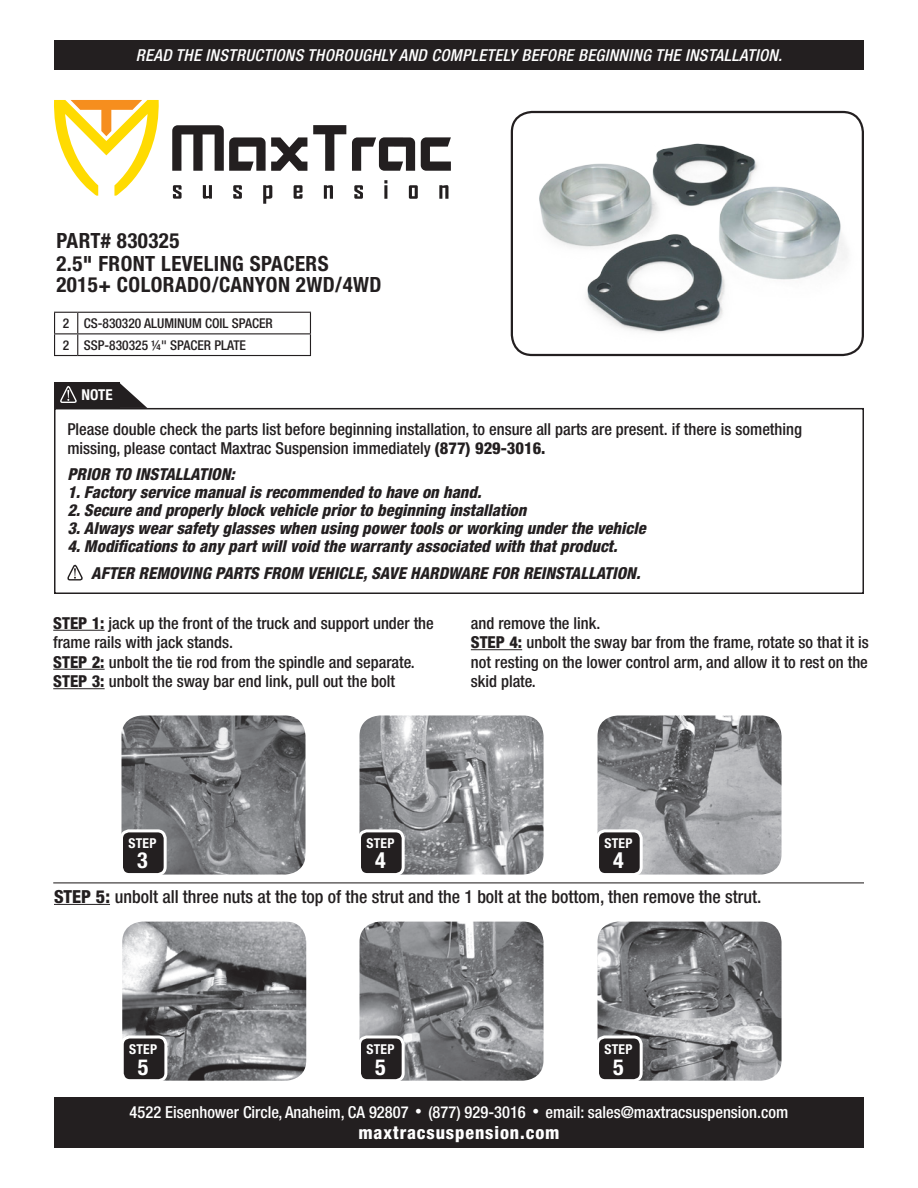
<style>
.page{position:relative;width:918px;height:1188px;background:#fff}
.page>*{position:absolute;margin:0;border:0;box-sizing:border-box;transform-origin:0 0}
.t1{font:700 condensed 22.2px "Helvetica Neue LT Std";color:#fff}
.t2{font:700 condensed 21px/22.5px "Helvetica Neue LT Std";letter-spacing:.02em;color:#231f20}
.t3{font:500 condensed 18px "Helvetica Neue LT Std";color:#231f20}
.t4{font:800 condensed 18px "Helvetica Neue LT Std";letter-spacing:.05em;color:#fff}
.t5{font:500 condensed 16.5px/19.5px "Helvetica Neue LT Std";color:#231f20}
.t6{font:italic 800 condensed 16.5px "Helvetica Neue LT Std";color:#231f20}
.t7{font:500 condensed 16.5px "Helvetica Neue LT Std";color:#fff}
.t8{font:italic 500 condensed 16.5px "Helvetica Neue LT Std";letter-spacing:.02em;color:#fff}
.t9{font:700 condensed 15px "Helvetica Neue LT Std";color:#fff}
.t10{font:700 condensed 13.65px "Helvetica Neue LT Std";letter-spacing:.02em;color:#fff}
.t11{font:500 condensed 13.5px "Helvetica Neue LT Std";color:#231f20}
.s1{font-weight:800}
.s2{font-size:13.5px}
</style>
<div class="page">
<svg style="left:313px;top:125px;width:33px;height:46px"></svg>
<svg style="left:421px;top:137px;width:30px;height:34px"></svg>
<svg style="left:352px;top:137px;width:63px;height:34px"></svg>
<svg style="left:172px;top:125px;width:135px;height:46px"></svg>
<svg style="left:173px;top:185px;width:9px;height:14px"></svg>
<svg style="left:233px;top:185px;width:9px;height:14px"></svg>
<svg style="left:354px;top:185px;width:9px;height:14px"></svg>
<svg style="left:409px;top:185px;width:9px;height:14px"></svg>
<hr style="left:384px;top:185px;width:3px;height:14px;background:#231f20">
<svg style="left:384px;top:180px;width:3px;height:4px"></svg>
<svg style="left:324px;top:185px;width:9px;height:14px"></svg>
<svg style="left:439px;top:185px;width:10px;height:14px"></svg>
<svg style="left:202px;top:185px;width:10px;height:14px"></svg>
<svg style="left:263px;top:185px;width:10px;height:19px"></svg>
<svg style="left:294px;top:185px;width:9px;height:14px"></svg>
<svg style="left:54px;top:100px;width:105px;height:96px"></svg>
<img style="left:512px;top:112px;width:351px;height:243px">
<div style="left:511px;top:111px;width:353px;height:245px;border:2px solid #231f20;border-radius:20px"></div>
<hr style="left:78px;top:312px;width:233px;height:1px;background:#231f20">
<hr style="left:78px;top:333px;width:233px;height:1px;background:#231f20">
<svg style="left:310px;top:313px;width:1px;height:42px"></svg>
<svg style="left:54px;top:312px;width:24px;height:44px"></svg>
<hr style="left:78px;top:355px;width:233px;height:1px;background:#231f20">
<svg style="left:67px;top:564px;width:16px;height:17px"></svg>
<div style="left:54px;top:408px;width:810px;height:186px;border:2px solid #231f20"></div>
<svg style="left:54px;top:383px;width:93px;height:25px"></svg>
<hr style="left:53px;top:630px;width:52px;height:1px;background:#231f20">
<hr style="left:53px;top:669px;width:52px;height:1px;background:#231f20">
<hr style="left:53px;top:688px;width:52px;height:1px;background:#231f20">
<hr style="left:471px;top:649px;width:51px;height:1px;background:#231f20">
<hr style="left:54px;top:904px;width:56px;height:1px;background:#231f20">
<div style="left:54px;top:40px;width:810px;height:30px;background:#231f20"></div>
<img style="left:122px;top:716px;width:184px;height:159px">
<img style="left:360px;top:922px;width:184px;height:159px">
<div style="left:360px;top:1037px;width:43px;height:44px;background:#231f20;border-radius:8px"></div>
<div style="left:358px;top:1036px;width:47px;height:46px;border:3px solid #fff;border-radius:8px"></div>
<img style="left:360px;top:716px;width:184px;height:159px">
<div style="left:360px;top:831px;width:43px;height:44px;background:#231f20;border-radius:8px"></div>
<div style="left:358px;top:829px;width:47px;height:47px;border:3px solid #fff;border-radius:8px"></div>
<div style="left:122px;top:831px;width:43px;height:44px;background:#231f20;border-radius:8px"></div>
<div style="left:120px;top:829px;width:47px;height:47px;border:3px solid #fff;border-radius:8px"></div>
<img style="left:598px;top:922px;width:184px;height:159px">
<div style="left:598px;top:1037px;width:43px;height:44px;background:#231f20;border-radius:8px"></div>
<div style="left:596px;top:1036px;width:47px;height:46px;border:3px solid #fff;border-radius:8px"></div>
<img style="left:598px;top:716px;width:184px;height:159px">
<div style="left:598px;top:831px;width:43px;height:44px;background:#231f20;border-radius:8px"></div>
<div style="left:596px;top:829px;width:47px;height:47px;border:3px solid #fff;border-radius:8px"></div>
<img style="left:122px;top:922px;width:184px;height:159px">
<div style="left:122px;top:1037px;width:44px;height:44px;background:#231f20;border-radius:8px"></div>
<div style="left:121px;top:1036px;width:46px;height:46px;border:3px solid #fff;border-radius:8px"></div>
<hr style="left:53px;top:882px;width:811px;height:1px;background:#231f20">
<div style="left:54px;top:1097px;width:810px;height:51px;background:#231f20"></div>
<p class="t8" style="left:136px;top:46px;width:648px">READ THE INSTRUCTIONS THOROUGHLY AND COMPLETELY BEFORE BEGINNING THE INSTALLATION.</p>
<p class="t2" style="left:56px;top:230px;width:274px">PART# 830325<br>2.5" FRONT LEVELING SPACERS</p>
<p class="t2" style="left:56px;top:273px;width:327px">2015+ COLORADO/CANYON 2WD/4WD</p>
<p class="t11" style="left:63px;top:315px;width:8px">2</p>
<p class="t11" style="left:84px;top:315px;width:191px">CS-830320 ALUMINUM COIL SPACER</p>
<p class="t11" style="left:63px;top:337px;width:8px">2</p>
<p class="t11" style="left:84px;top:337px;width:164px">SSP-830325 ¼" SPACER PLATE</p>
<p class="t9" style="left:82px;top:386px;width:33px">NOTE</p>
<p class="t5" style="left:67px;top:419px;width:736px">Please double check the parts list before beginning installation, to ensure all parts are present. if there is something missing, please contact Maxtrac Suspension immediately <span class="s1">(877) 929-3016.</span></p>
<p class="t6" style="left:67px;top:464px;width:169px">PRIOR TO INSTALLATION:</p>
<p class="t6" style="left:67px;top:482px;width:415px">1. Factory service manual is recommended to have on hand.</p>
<p class="t6" style="left:67px;top:500px;width:461px">2. Secure and properly block vehicle prior to beginning installation</p>
<p class="t6" style="left:67px;top:518px;width:580px">3. Always wear safety glasses when using power tools or working under the vehicle</p>
<p class="t6" style="left:67px;top:536px;width:552px">4. Modifications to any part will void the warranty associated with that product.</p>
<p class="t6" style="left:91px;top:563px;width:551px">AFTER REMOVING PARTS FROM VEHICLE, SAVE HARDWARE FOR REINSTALLATION.</p>
<p class="t5" style="left:53px;top:613px;width:382px"><span class="s1">STEP 1:</span> jack up the front of the truck and support under the frame rails with jack stands.<br><span class="s1">STEP 2:</span> unbolt the tie rod from the spindle and separate.<br><span class="s1">STEP 3:</span> unbolt the sway bar end link, pull out the bolt</p>
<p class="t5" style="left:471px;top:613px;width:400px">and remove the link.<br><span class="s1">STEP 4:</span> unbolt the sway bar from the frame, rotate so that it is not resting on the lower control arm, and allow it to rest on the skid plate.</p>
<p class="t10" style="left:128px;top:835px;width:30px">STEP</p>
<p class="t1" style="left:137px;top:847px;width:12px">3</p>
<p class="t10" style="left:366px;top:835px;width:30px">STEP</p>
<p class="t1" style="left:375px;top:847px;width:12px">4</p>
<p class="t10" style="left:604px;top:835px;width:30px">STEP</p>
<p class="t1" style="left:613px;top:847px;width:12px">4</p>
<p class="t3" style="left:54px;top:885px;width:709px"><span class="s1">STEP 5:</span> unbolt all three nuts at the top of the strut and the 1 bolt at the bottom, then remove the strut.</p>
<p class="t10" style="left:129px;top:1041px;width:30px">STEP</p>
<p class="t1" style="left:138px;top:1053px;width:12px">5</p>
<p class="t7" style="left:130px;top:1102px;width:660px">4522 Eisenhower Circle, Anaheim, CA 92807 <span class="s2">•</span> (877) 929-3016 <span class="s2">•</span> email: sales@maxtracsuspension.com</p>
<p class="t4" style="left:358px;top:1121px;width:203px">maxtracsuspension.com</p>
<p class="t10" style="left:366px;top:1041px;width:30px">STEP</p>
<p class="t1" style="left:375px;top:1053px;width:12px">5</p>
<p class="t10" style="left:604px;top:1041px;width:30px">STEP</p>
<p class="t1" style="left:613px;top:1053px;width:12px">5</p>
</div>
